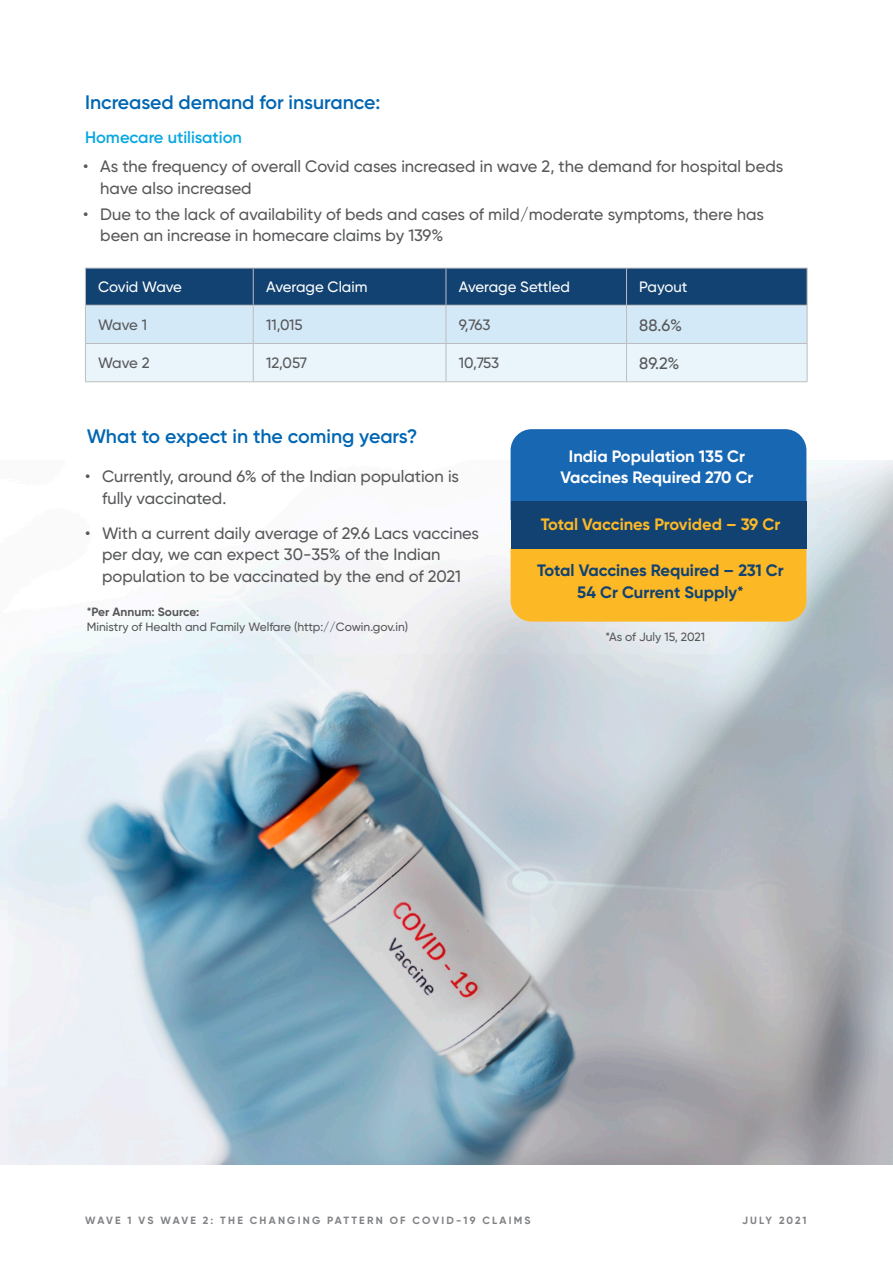
<style>
.page{position:relative;width:893px;height:1263px;background:#fff}
.page>*{position:absolute;margin:0;border:0;box-sizing:border-box;transform-origin:0 0}
.Heading_02{font:600 19.5px "Gilroy";color:#0166b3}
.Body{font:500 16.5px/21.8px "Gilroy";color:#57585a}
.Heading_02-2{font:700 16.5px "Gilroy";color:#124271}
.Heading_02-3{font:700 16.5px "Gilroy";color:#fff}
.Heading_02-4{font:700 16.5px "Gilroy";letter-spacing:-.01em;color:#fcb825}
.Heading_03{font:600 16.5px "Gilroy";color:#08a7e0}
.Body-2{font:500 15px "Gilroy";color:#fff}
.Body-3{font:500 15px "Gilroy";letter-spacing:-.02em;color:#57585a}
.Body-4{font:500 12px "Gilroy";color:#57585a}
.Body-5{font:700 12px "Gilroy";color:#57585a}
.t1{font:700 10.5px "Gilroy";letter-spacing:.21em;color:#808285}
.t2{font:700 10.5px "Gilroy";letter-spacing:.185em;color:#808285}
</style>
<div class="page">
<img style="left:0;top:461px;width:893px;height:704px">
<svg style="left:86px;top:269px;width:721px;height:112px;background:#9cb6cc"></svg>
<hr style="left:85px;top:268px;width:168px;height:1px;background:#bcbdc0">
<hr style="left:85px;top:268px;width:1px;height:37px;background:#bcbdc0">
<hr style="left:253px;top:268px;width:193px;height:1px;background:#bcbdc0">
<hr style="left:253px;top:268px;width:1px;height:37px;background:#bcbdc0">
<hr style="left:446px;top:268px;width:180px;height:1px;background:#bcbdc0">
<hr style="left:446px;top:268px;width:1px;height:37px;background:#bcbdc0">
<hr style="left:626px;top:268px;width:181px;height:1px;background:#bcbdc0">
<hr style="left:626px;top:268px;width:1px;height:37px;background:#bcbdc0">
<hr style="left:807px;top:268px;width:1px;height:37px;background:#bcbdc0">
<hr style="left:85px;top:305px;width:168px;height:1px;background:#bcbdc0">
<hr style="left:85px;top:306px;width:1px;height:37px;background:#bcbdc0">
<hr style="left:253px;top:305px;width:193px;height:1px;background:#bcbdc0">
<hr style="left:253px;top:306px;width:1px;height:37px;background:#bcbdc0">
<hr style="left:446px;top:305px;width:180px;height:1px;background:#bcbdc0">
<hr style="left:446px;top:306px;width:1px;height:37px;background:#bcbdc0">
<hr style="left:626px;top:305px;width:181px;height:1px;background:#bcbdc0">
<hr style="left:626px;top:306px;width:1px;height:37px;background:#bcbdc0">
<hr style="left:807px;top:306px;width:1px;height:37px;background:#bcbdc0">
<hr style="left:85px;top:343px;width:168px;height:1px;background:#bcbdc0">
<hr style="left:85px;top:344px;width:1px;height:37px;background:#bcbdc0">
<hr style="left:253px;top:343px;width:193px;height:1px;background:#bcbdc0">
<hr style="left:253px;top:344px;width:1px;height:37px;background:#bcbdc0">
<hr style="left:446px;top:343px;width:180px;height:1px;background:#bcbdc0">
<hr style="left:446px;top:344px;width:1px;height:37px;background:#bcbdc0">
<hr style="left:626px;top:343px;width:181px;height:1px;background:#bcbdc0">
<hr style="left:626px;top:344px;width:1px;height:37px;background:#bcbdc0">
<hr style="left:807px;top:344px;width:1px;height:37px;background:#bcbdc0">
<hr style="left:85px;top:381px;width:168px;height:1px;background:#bcbdc0">
<hr style="left:253px;top:381px;width:193px;height:1px;background:#bcbdc0">
<hr style="left:446px;top:381px;width:180px;height:1px;background:#bcbdc0">
<hr style="left:626px;top:381px;width:181px;height:1px;background:#bcbdc0">
<div style="left:511px;top:429px;width:295px;height:72px;background:#1867b3"></div>
<div style="left:511px;top:548px;width:295px;height:74px;background:#fcb825"></div>
<div style="left:511px;top:501px;width:295px;height:47px;background:#124271"></div>
<p class="Heading_02" style="left:85px;top:90px;width:297px">Increased demand for insurance:</p>
<p class="Heading_03" style="left:85px;top:127px;width:158px">Homecare utilisation</p>
<p class="Body" style="left:100px;top:155px;width:685px;text-indent:-17px">• As the frequency of overall Covid cases increased in wave 2, the demand for hospital beds have also increased</p>
<p class="Body" style="left:100px;top:203px;width:665px;text-indent:-17px">• Due to the lack of availability of beds and cases of mild/moderate symptoms, there has been an increase in homecare claims by 139%</p>
<p class="Body-2" style="left:98px;top:278px;width:85px">Covid Wave</p>
<p class="Body-2" style="left:266px;top:278px;width:103px">Average Claim</p>
<p class="Body-2" style="left:459px;top:278px;width:113px">Average Settled</p>
<p class="Body-2" style="left:639px;top:278px;width:50px">Payout</p>
<p class="Body-3" style="left:98px;top:315px;width:50px">Wave 1</p>
<p class="Body-3" style="left:266px;top:315px;width:38px">11,015</p>
<p class="Body-3" style="left:459px;top:315px;width:33px">9,763</p>
<p class="Body" style="left:639px;top:314px;width:44px">88.6%</p>
<p class="Body-3" style="left:98px;top:353px;width:53px">Wave 2</p>
<p class="Body-3" style="left:266px;top:353px;width:43px">12,057</p>
<p class="Body-3" style="left:459px;top:353px;width:42px">10,753</p>
<p class="Body" style="left:639px;top:352px;width:42px">89.2%</p>
<p class="Heading_02" style="left:87px;top:424px;width:332px">What to expect in the coming years?</p>
<p class="Body" style="left:102px;top:466px;width:359px;text-indent:-17px">• Currently, around 6% of the Indian population is fully vaccinated.</p>
<p class="Body" style="left:102px;top:522px;width:379px;text-indent:-17px">• With a current daily average of 29.6 Lacs vaccines per day, we can expect 30-35% of the Indian population to be vaccinated by the end of 2021</p>
<p class="Body-5" style="left:87px;top:604px;width:114px">*Per Annum: Source:</p>
<p class="Body-4" style="left:87px;top:619px;width:323px">Ministry of Health and Family Welfare (http://Cowin.gov.in)</p>
<p class="Heading_02-3" style="left:569px;top:446px;width:178px">India Population 135 Cr</p>
<p class="Heading_02-3" style="left:560px;top:467px;width:195px">Vaccines Required 270 Cr</p>
<p class="Heading_02-4" style="left:541px;top:514px;width:241px">Total Vaccines Provided – 39 Cr</p>
<p class="Heading_02-2" style="left:537px;top:560px;width:248px">Total Vaccines Required – 231 Cr</p>
<p class="Heading_02-2" style="left:577px;top:582px;width:168px">54 Cr Current Supply*</p>
<p class="Body-4" style="left:605px;top:629px;width:101px">*As of July 15, 2021</p>
<p class="t1" style="left:85px;top:1213px;width:447px">WAVE 1 VS WAVE 2: THE CHANGING PATTERN OF COVID-19 CLAIMS</p>
<p class="t2" style="left:742px;top:1213px;width:66px">JULY 2021</p>
</div>
